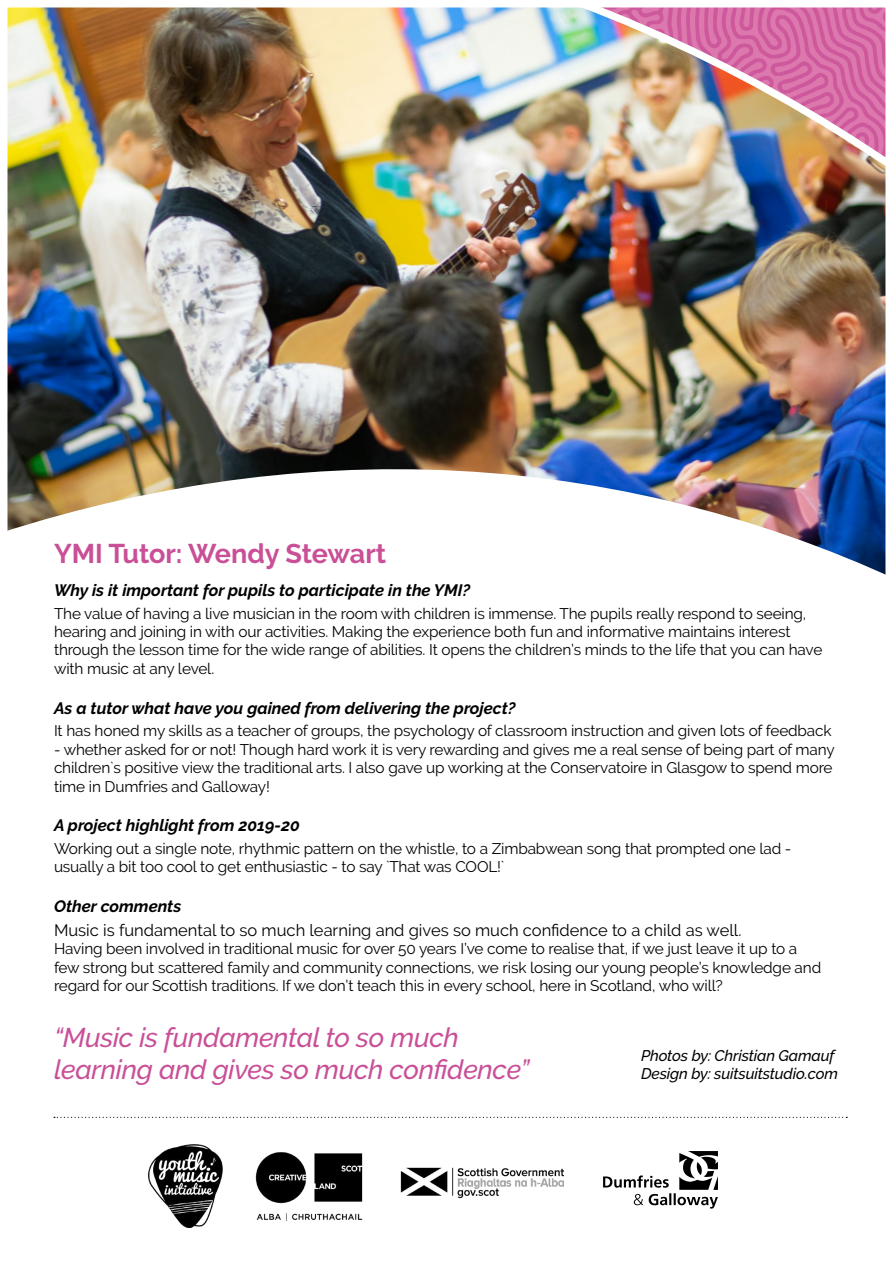
<style>
.page{position:relative;width:893px;height:1263px;background:#fff}
.page>*{position:absolute;margin:0;border:0;box-sizing:border-box;transform-origin:0 0}
.t1{font:italic 500 27px/32.4px "Raleway";letter-spacing:-.01em;color:#c94f97}
.t2{font:700 27px "Raleway";color:#c94f97}
.t3{font:italic 700 16.5px "Raleway";color:#000}
.t4{font:16.5px "Raleway";color:#000}
.t5{font:15.3px/18.5px "Raleway";letter-spacing:-.01em;color:#000}
.t6{font:italic 500 15.3px/18.5px "Raleway";letter-spacing:-.01em;color:#000}
</style>
<div class="page">
<img style="left:149px;top:1145px;width:415px;height:83px">
<svg style="left:603px;top:1151px;width:115px;height:57px"></svg>
<img style="left:9px;top:9px;width:875px;height:565px">
<svg style="left:54px;top:1117px;width:793px;height:1px"></svg>
<h1 class="t2" style="left:54px;top:538px;width:334px">YMI Tutor: Wendy Stewart</h1>
<p class="t3" style="left:54px;top:580px;width:418px">Why is it important for pupils to participate in the YMI?</p>
<p class="t5" style="left:54px;top:604px;width:770px">The value of having a live musician in the room with children is immense. The pupils really respond to seeing, hearing and joining in with our activities. Making the experience both fun and informative maintains interest through the lesson time for the wide range of abilities. It opens the children’s minds to the life that you can have with music at any level.</p>
<p class="t3" style="left:54px;top:698px;width:463px">As a tutor what have you gained from delivering the project?</p>
<p class="t5" style="left:54px;top:722px;width:779px">It has honed my skills as a teacher of groups, the psychology of classroom instruction and given lots of feedback</p>
<p class="t5" style="left:54px;top:740px;width:782px">- whether asked for or not! Though hard work it is very rewarding and gives me a real sense of being part of many children`s positive view the traditional arts. I also gave up working at the Conservatoire in Glasgow to spend more time in Dumfries and Galloway!</p>
<p class="t3" style="left:54px;top:816px;width:247px">A project highlight from 2019-20</p>
<p class="t5" style="left:54px;top:839px;width:739px">Working out a single note, rhythmic pattern on the whistle, to a Zimbabwean song that prompted one lad - usually a bit too cool to get enthusiastic - to say `That was COOL!`</p>
<p class="t3" style="left:54px;top:897px;width:129px">Other comments</p>
<p class="t4" style="left:54px;top:921px;width:689px">Music is fundamental to so much learning and gives so much confidence to a child as well.</p>
<p class="t5" style="left:54px;top:940px;width:769px">Having been involved in traditional music for over 50 years I’ve come to realise that, if we just leave it up to a few strong but scattered family and community connections, we risk losing our young people’s knowledge and regard for our Scottish traditions. If we don’t teach this in every school, here in Scotland, who will?</p>
<h1 class="t1" style="left:54px;top:1021px;width:477px">“Music is fundamental to so much learning and gives so much confidence”</h1>
<p class="t6" style="left:641px;top:1046px;width:199px">Photos by: Christian Gamauf<br>Design by: suitsuitstudio.com</p>
</div>
